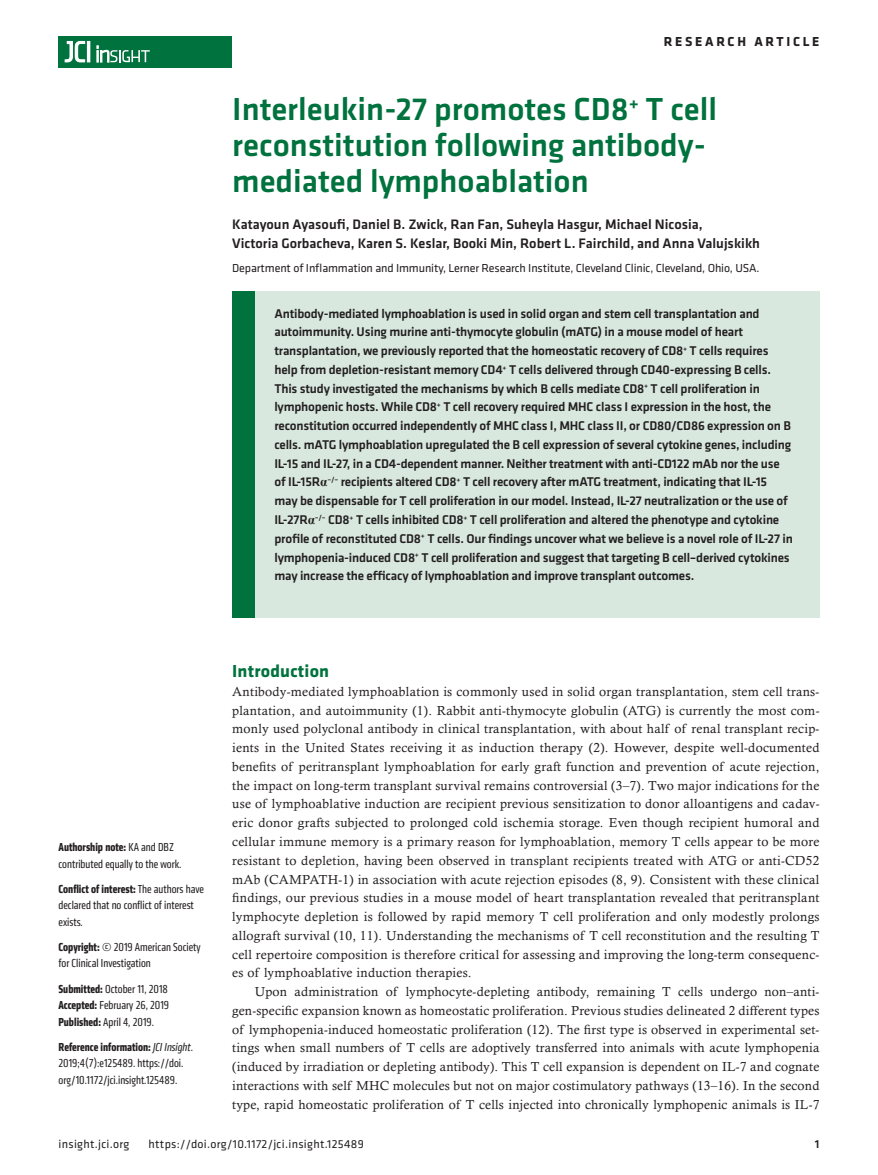
<style>
.page{position:relative;width:878px;height:1175px;background:#fff}
.page>*{position:absolute;margin:0;border:0;box-sizing:border-box;transform-origin:0 0}
.t1{font:500 33px/36px "Klavika Basic";color:#00723e}
.t2{font:700 18px "Klavika";letter-spacing:.01em;color:#00723e}
.t3{font:500 14.25px/19.5px "Klavika Basic";color:#231f20}
.t4{font:700 13.5px "Klavika Basic";letter-spacing:.2em;color:#231f20}
.t5{font:13.2px/18.8px "Calisto MT Std";letter-spacing:.015em;color:#231f20;text-align:justify}
.t6{font:500 13.2px/18.8px "Klavika Basic";letter-spacing:-.015em;color:#231f20}
.t7{font:condensed 12px/16.5px "Klavika";color:#231f20}
.t8{font:12px "Klavika";letter-spacing:-.01em;color:#231f20}
.t9{font:12px "Klavika Basic";letter-spacing:.025em;color:#231f20}
.t10{font:500 12px "Klavika Basic";color:#231f20}
.s1{font-family:"Times New Roman";font-weight:700}
.s2{font-weight:700}
.s3{font-style:italic}
</style>
<div class="page">
<div style="left:59px;top:36px;width:173px;height:31px;background:#00723e"></div>
<hr style="left:87px;top:41px;width:3px;height:21px;background:#fff">
<svg style="left:64px;top:41px;width:21px;height:22px"></svg>
<svg style="left:97px;top:46px;width:53px;height:16px"></svg>
<div style="left:232px;top:291px;width:587px;height:327px;background:#d8e8df"></div>
<div style="left:232px;top:291px;width:22px;height:327px;background:#00723e"></div>
<p class="t4" style="left:663px;top:32px;width:157px">RESEARCH ARTICLE</p>
<h1 class="t1" style="left:232px;top:91px;width:486px">Interleukin-27 promotes CD8<sup>+</sup> T cell reconstitution following antibody&shy;mediated lymphoablation</h1>
<p class="t3" style="left:232px;top:214px;width:529px">Katayoun Ayasoufi, Daniel B. Zwick, Ran Fan, Suheyla Hasgur, Michael Nicosia,<br>Victoria Gorbacheva, Karen S. Keslar, Booki Min, Robert L. Fairchild, and Anna Valujskikh</p>
<p class="t8" style="left:232px;top:260px;width:529px">Department of Inflammation and Immunity, Lerner Research Institute, Cleveland Clinic, Cleveland, Ohio, USA.</p>
<p class="t6" style="left:274px;top:303px;width:520px">Antibody-mediated lymphoablation is used in solid organ and stem cell transplantation and autoimmunity. Using murine anti-thymocyte globulin (mATG) in a mouse model of heart transplantation, we previously reported that the homeostatic recovery of CD8<sup>+</sup> T cells requires help from depletion-resistant memory CD4<sup>+</sup> T cells delivered through CD40-expressing B cells.<br>This study investigated the mechanisms by which B cells mediate CD8<sup>+</sup> T cell proliferation in lymphopenic hosts. While CD8<sup>+</sup> T cell recovery required MHC class I expression in the host, the reconstitution occurred independently of MHC class I, MHC class II, or CD80/CD86 expression on B cells. mATG lymphoablation upregulated the B cell expression of several cytokine genes, including IL-15 and IL-27, in a CD4-dependent manner. Neither treatment with anti-CD122 mAb nor the use of IL-15R<span class="s1">α</span><sup>–/–</sup> recipients altered CD8<sup>+</sup> T cell recovery after mATG treatment, indicating that IL-15 may be dispensable for T cell proliferation in our model. Instead, IL-27 neutralization or the use of IL-27R<span class="s1">α</span><sup>–/–</sup> CD8<sup>+</sup> T cells inhibited CD8<sup>+</sup> T cell proliferation and altered the phenotype and cytokine profile of reconstituted CD8<sup>+</sup> T cells. Our findings uncover what we believe is a novel role of IL-27 in lymphopenia-induced CD8<sup>+</sup> T cell proliferation and suggest that targeting B cell–derived cytokines may increase the efficacy of lymphoablation and improve transplant outcomes.</p>
<p class="t7" style="left:59px;top:839px;width:124px"><span class="s2">Authorship note:</span> KA and DBZ contributed equally to the work.</p>
<p class="t7" style="left:59px;top:880px;width:147px"><span class="s2">Conflict of interest:</span> The authors have declared that no conflict of interest exists.</p>
<p class="t7" style="left:59px;top:938px;width:144px"><span class="s2">Copyright:</span> © 2019 American Society for Clinical Investigation</p>
<p class="t7" style="left:59px;top:980px;width:112px;text-align:justify"><span class="s2">Submitted:</span> October 11, 2018<br><span class="s2">Accepted:</span> February 26, 2019<br><span class="s2">Published:</span> April 4, 2019.</p>
<p class="t7" style="left:59px;top:1038px;width:136px"><span class="s2">Reference information:</span> <span class="s3">JCI Insight</span>.<br>2019;4(7):e125489. https://doi. org/10.1172/jci.insight.125489.</p>
<h2 class="t2" style="left:232px;top:658px;width:98px">Introduction</h2>
<p class="t5" style="left:232px;top:682px;width:588px">Antibody-mediated lymphoablation is commonly used in solid organ transplantation, stem cell trans&shy;plantation, and autoimmunity (1). Rabbit anti-thymocyte globulin (ATG) is currently the most com&shy;monly used polyclonal antibody in clinical transplantation, with about half of renal transplant recip&shy;ients in the United States receiving it as induction therapy (2). However, despite well-documented benefits of peritransplant lymphoablation for early graft function and prevention of acute rejection, the impact on long-term transplant survival remains controversial (3–7). Two major indications for the use of lymphoablative induction are recipient previous sensitization to donor alloantigens and cadav&shy;eric donor grafts subjected to prolonged cold ischemia storage. Even though recipient humoral and cellular immune memory is a primary reason for lymphoablation, memory T cells appear to be more resistant to depletion, having been observed in transplant recipients treated with ATG or anti-CD52 mAb (CAMPATH-1) in association with acute rejection episodes (8, 9). Consistent with these clinical findings, our previous studies in a mouse model of heart transplantation revealed that peritransplant lymphocyte depletion is followed by rapid memory T cell proliferation and only modestly prolongs allograft survival (10, 11). Understanding the mechanisms of T cell reconstitution and the resulting T cell repertoire composition is therefore critical for assessing and improving the long-term consequenc&shy;es of lymphoablative induction therapies.</p>
<p class="t5" style="left:232px;top:982px;width:588px;text-indent:22px">Upon administration of lymphocyte-depleting antibody, remaining T cells undergo non–anti&shy;gen-specific expansion known as homeostatic proliferation. Previous studies delineated 2 different types of lymphopenia-induced homeostatic proliferation (12). The first type is observed in experimental set&shy;tings when small numbers of T cells are adoptively transferred into animals with acute lymphopenia (induced by irradiation or depleting antibody). This T cell expansion is dependent on IL-7 and cognate interactions with self MHC molecules but not on major costimulatory pathways (13–16). In the second type, rapid homeostatic proliferation of T cells injected into chronically lymphopenic animals is IL-7</p>
<p class="t9" style="left:58px;top:1135px;width:72px">insight.jci.org</p>
<p class="t9" style="left:148px;top:1135px;width:217px">https://doi.org/10.1172/jci.insight.125489</p>
<p class="t10" style="left:814px;top:1135px;width:6px">1</p>
</div>
